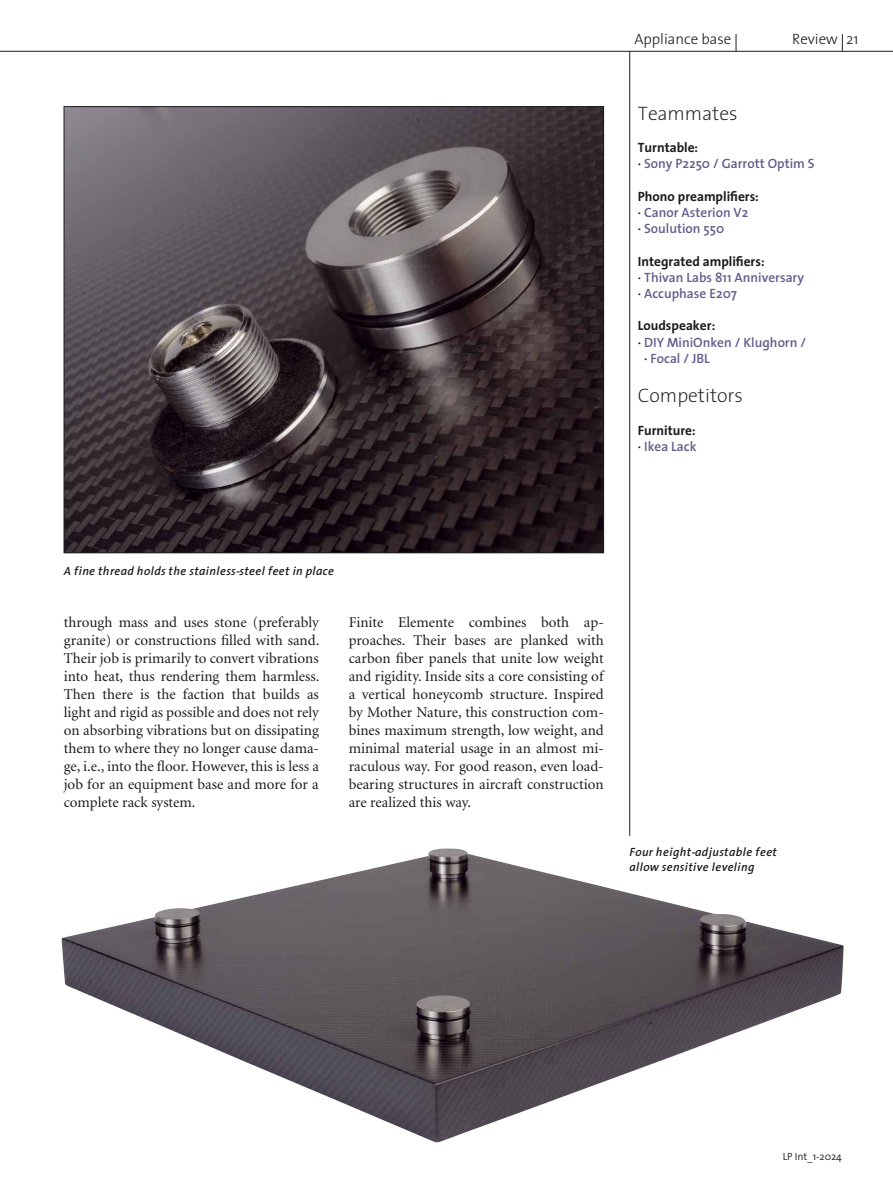
<style>
.page{position:relative;width:893px;height:1191px;background:#fff}
.page>*{position:absolute;margin:0;border:0;box-sizing:border-box;transform-origin:0 0}
.t1{font:200 19.5px "Thesis Sans";color:#1b1c20}
.t2{font:15px/18px "Minion";color:#1b1c20;text-align:justify}
.t3{font:300 15px "Thesis Sans";color:#1b1c20}
.t4{font:600 13.5px/16.2px "Thesis Sans";color:#625d8b}
.t5{font:700 13.5px/16.2px "Thesis Sans";color:#1b1c20}
.t6{font:italic 600 12px/14.4px "Thesis Sans";color:#1b1c20}
.t7{font:300 10.5px "Thesis Sans";color:#1b1c20}
.s1{font-weight:700;color:#1b1c20}
.s2{color:#1b1c20}
.s3{font-weight:600}
.s4{font-weight:600;color:#625d8b}
</style>
<div class="page">
<img style="left:66px;top:108px;width:536px;height:443px">
<hr style="left:0;top:51px;width:893px;height:1px;background:#1b1c20">
<svg style="left:842px;top:34px;width:1px;height:17px"></svg>
<svg style="left:736px;top:34px;width:1px;height:17px"></svg>
<hr style="left:629px;top:51px;width:1px;height:785px;background:#1b1c20">
<img style="left:61px;top:848px;width:783px;height:295px">
<p class="t3" style="left:634px;top:31px;width:98px">Appliance base</p>
<p class="t3" style="left:792px;top:31px;width:68px">Review 21</p>
<h1 class="t1" style="left:638px;top:103px;width:101px">Teammates</h1>
<p class="t4" style="left:638px;top:140px;width:178px"><span class="s1">Turntable:<br></span><span class="s2">·</span> Sony P2250 / Garrott Optim S</p>
<p class="t4" style="left:638px;top:189px;width:123px"><span class="s1">Phono preamplifiers: </span><span class="s2">·</span> Canor Asterion V2<br><span class="s2">·</span> Soulution 550</p>
<p class="t4" style="left:638px;top:254px;width:168px"><span class="s1">Integrated amplifiers:<br></span><span class="s2">·</span> Thivan Labs 811 Anniversary <span class="s2">·</span> Accuphase E207</p>
<p class="t5" style="left:638px;top:318px;width:79px">Loudspeaker:</p>
<p class="t4" style="left:638px;top:335px;width:170px"><span class="s2">·</span> DIY MiniOnken / Klughorn /</p>
<p class="t4" style="left:644px;top:351px;width:67px"><span class="s2">·</span> Focal / JBL</p>
<h1 class="t1" style="left:638px;top:385px;width:107px">Competitors</h1>
<p class="t5" style="left:638px;top:423px;width:60px">Furniture: <span class="s3">·</span> <span class="s4">Ikea Lack</span></p>
<p class="t6" style="left:64px;top:563px;width:272px">A fine thread holds the stainless-steel feet in place</p>
<p class="t2" style="left:64px;top:614px;width:257px">through mass and uses stone (preferably granite) or constructions filled with sand.<br>Their job is primarily to convert vibrations into heat, thus rendering them harmless.<br>Then there is the faction that builds as light and rigid as possible and does not rely on absorbing vibrations but on dissipating them to where they no longer cause dama&shy;ge, i.e., into the floor. However, this is less a job for an equipment base and more for a complete rack system.</p>
<p class="t2" style="left:349px;top:614px;width:257px">Finite Elemente combines both ap&shy;proaches. Their bases are planked with carbon fiber panels that unite low weight and rigidity. Inside sits a core consisting of a vertical honeycomb structure. Inspired by Mother Nature, this construction com&shy;bines maximum strength, low weight, and minimal material usage in an almost mi&shy;raculous way. For good reason, even load&shy;bearing structures in aircraft construction are realized this way.</p>
<p class="t6" style="left:629px;top:845px;width:150px">Four height-adjustable feet allow sensitive leveling</p>
<p class="t7" style="left:783px;top:1150px;width:61px">LP Int_1-2024</p>
</div>
